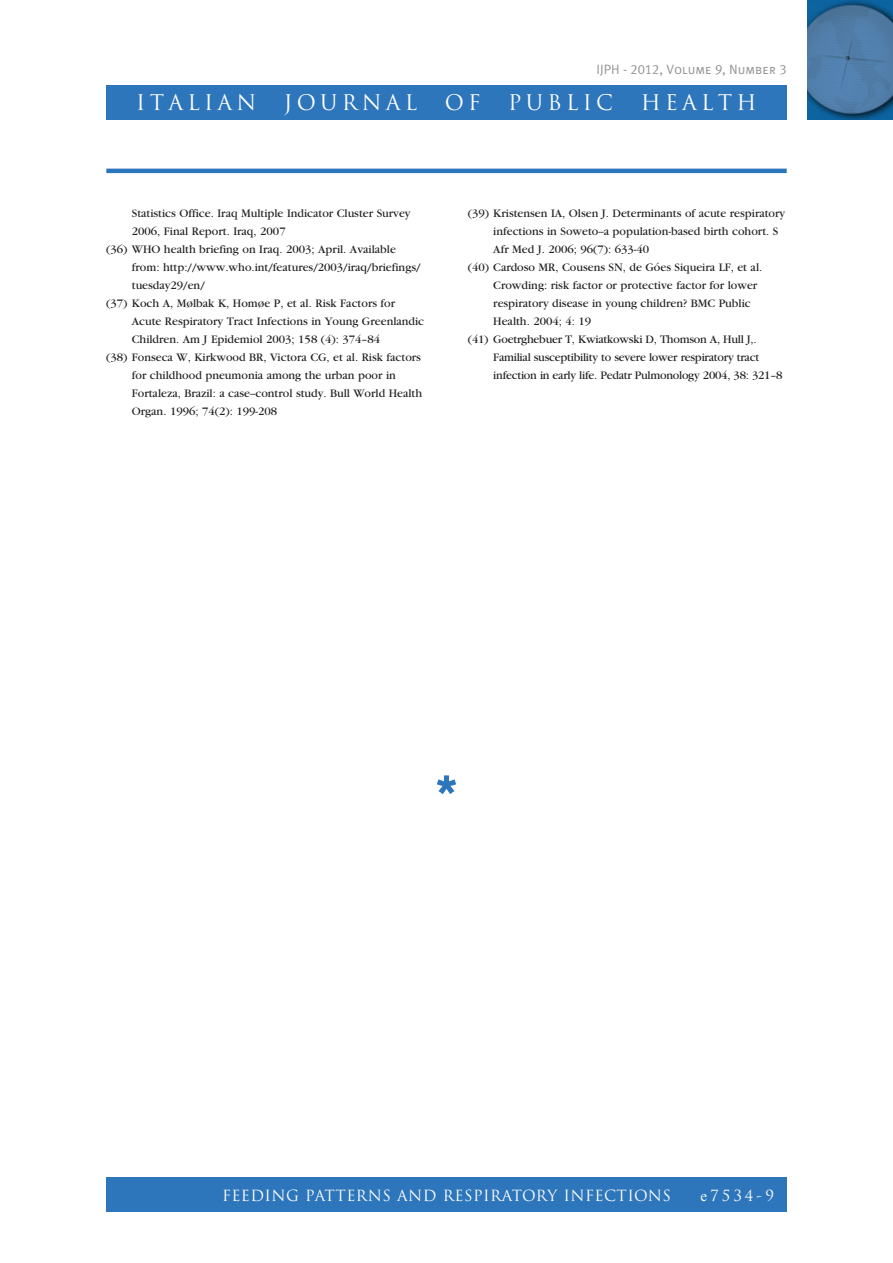
<style>
.page{position:relative;width:893px;height:1263px;background:#fff}
.page>*{position:absolute;margin:0;border:0;box-sizing:border-box;transform-origin:0 0}
.t1{font:21px "Trajan Pro";letter-spacing:.2em;color:#fff}
.t2{font:15px "Trajan Pro";letter-spacing:.115em;color:#fff}
.t3{font:13.5px "Meta Plus Normal Caps";color:#939598}
.t4{font:12px "Garamond";color:#231f20}
.t5{font:12px "Garamond";letter-spacing:-.02em;color:#231f20}
.s1{font-family:"Times New Roman"}
</style>
<div class="page">
<div style="left:106px;top:85px;width:681px;height:34px;background:#2e76bc"></div>
<div style="left:106px;top:1178px;width:681px;height:34px;background:#2e76bc"></div>
<img style="left:808px;top:0;width:85px;height:119px">
<hr style="left:106px;top:169px;width:681px;height:4px;background:#2e76bc">
<svg style="left:437px;top:775px;width:19px;height:19px"></svg>
<p class="t3" style="left:597px;top:62px;width:191px">IJPH - 2012, Volume 9, Number 3</p>
<h1 class="t1" style="left:136px;top:89px;width:121px">ITALIAN</h1>
<h1 class="t1" style="left:284px;top:89px;width:135px">JOURNAL</h1>
<h1 class="t1" style="left:445px;top:89px;width:37px">OF</h1>
<h1 class="t1" style="left:508px;top:89px;width:106px">PUBLIC</h1>
<h1 class="t1" style="left:641px;top:89px;width:117px">HEALTH</h1>
<p class="t4" style="left:132px;top:207px;width:280px">Statistics Office. Iraq Multiple Indicator Cluster Survey</p>
<p class="t4" style="left:132px;top:225px;width:155px">2006, Final Report. Iraq, 2007</p>
<p class="t4" style="left:106px;top:243px;width:291px">(36) WHO health briefing on Iraq. 2003; April. Available</p>
<p class="t4" style="left:132px;top:261px;width:290px">from: http://www.who.int/features/2003/iraq/briefings/</p>
<p class="t4" style="left:132px;top:279px;width:74px">tuesday29/en/</p>
<p class="t4" style="left:106px;top:297px;width:290px">(37) Koch A, Mølbak K, Homøe P, et al. Risk Factors for</p>
<p class="t4" style="left:132px;top:315px;width:294px">Acute Respiratory Tract Infections in Young Greenlandic</p>
<p class="t4" style="left:132px;top:333px;width:250px">Children. Am J Epidemiol 2003; 158 (4): 374–84</p>
<p class="t4" style="left:106px;top:351px;width:316px">(38) Fonseca W, Kirkwood BR, Victora CG, et al. Risk factors</p>
<p class="t4" style="left:132px;top:369px;width:266px">for childhood pneumonia among the urban poor in</p>
<p class="t4" style="left:132px;top:387px;width:292px">Fortaleza, Brazil: a case--control study. Bull World Health</p>
<p class="t4" style="left:132px;top:405px;width:147px">Organ. 1996; 74(2): 199-208</p>
<p class="t4" style="left:468px;top:207px;width:319px">(39) Kristensen IA, Olsen J. Determinants of acute respiratory</p>
<p class="t4" style="left:493px;top:225px;width:287px">infections in Soweto--a population-based birth cohort. S</p>
<p class="t4" style="left:493px;top:243px;width:158px">Afr Med J. 2006; 96(7): 633-40</p>
<p class="t4" style="left:468px;top:261px;width:296px">(40) Cardoso MR, Cousens SN, de Góes Siqueira LF, et al.</p>
<p class="t4" style="left:493px;top:279px;width:266px">Crowding: risk factor or protective factor for lower</p>
<p class="t4" style="left:493px;top:297px;width:259px">respiratory disease in young children? BMC Public</p>
<p class="t4" style="left:493px;top:315px;width:100px">Health. 2004; 4: 19</p>
<p class="t5" style="left:468px;top:333px;width:290px">(41) Goetrghebuer T, Kwiatkowski D, Thomson A, Hull J,.</p>
<p class="t5" style="left:493px;top:351px;width:267px">Familial susceptibility to severe lower respiratory tract</p>
<p class="t5" style="left:493px;top:369px;width:291px">infection in early life. Pedatr Pulmonology 2004, 38: 321–8</p>
<p class="t2" style="left:222px;top:1185px;width:95px">FEEDING PATTERN</p>
<p class="t2" style="left:382px;top:1185px;width:103px">S AND RESPIRATOR</p>
<p class="t2" style="left:547px;top:1185px;width:28px">Y INFECTION</p>
<p class="t2" style="left:662px;top:1185px;width:10px">S</p>
<p class="t2" style="left:701px;top:1185px;width:75px"><span class="s1">e</span>7534-9</p>
</div>
